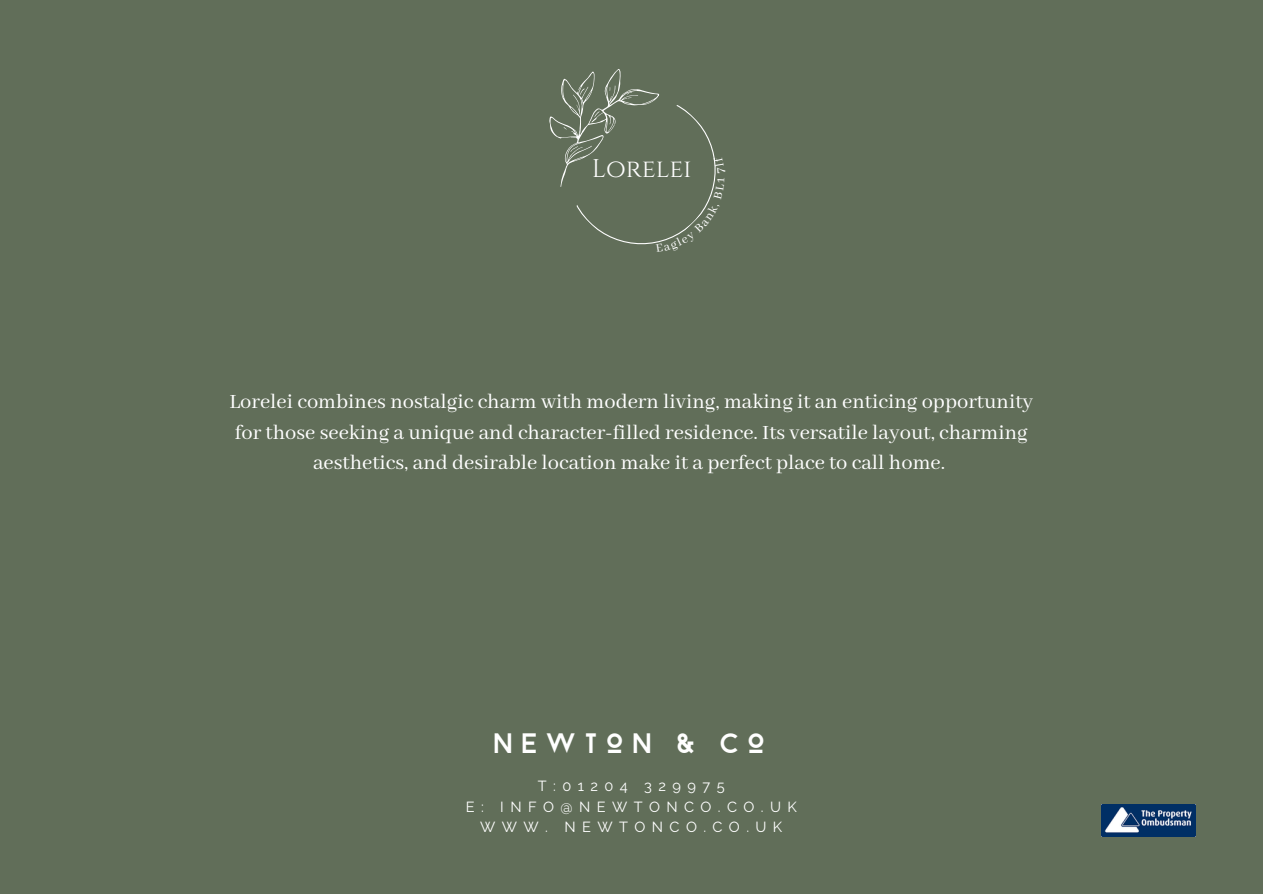
<style>
.page{position:relative;width:1263px;height:894px;background:#fff}
.page>*{position:absolute;margin:0;border:0;box-sizing:border-box;transform-origin:0 0}
.t1{font:28.05px "Droidiga";letter-spacing:.255em;color:#fff}
.t2{font:25.5px "Cinzel";color:#fff}
.t3{font:22.5px/30.3px "Abhaya Libre";color:#fff;text-align:center}
.t4{font:14.55px "Raleway";letter-spacing:.44em;color:#fff}
</style>
<div class="page">
<div style="left:0;top:0;width:1263px;height:893px;background:#616e59"></div>
<img style="left:1102px;top:804px;width:93px;height:32px">
<svg style="left:549px;top:69px;width:167px;height:176px"></svg>
<p class="t2" style="left:592px;top:152px;width:102px">Lorelei</p>
<p class="t3" style="left:229px;top:387px;width:805px">Lorelei combines nostalgic charm with modern living, making it an enticing opportunity for those seeking a unique and character-filled residence. Its versatile layout, charming aesthetics, and desirable location make it a perfect place to call home.</p>
<p class="t1" style="left:495px;top:731px;width:275px">NEWTON &amp; CO</p>
<p class="t4" style="left:538px;top:777px;width:188px">T:01204 329975</p>
<p class="t4" style="left:466px;top:797px;width:333px">E: INFO@NEWTONCO.CO.UK</p>
<p class="t4" style="left:480px;top:817px;width:304px">WWW. NEWTONCO.CO.UK</p>
</div>
